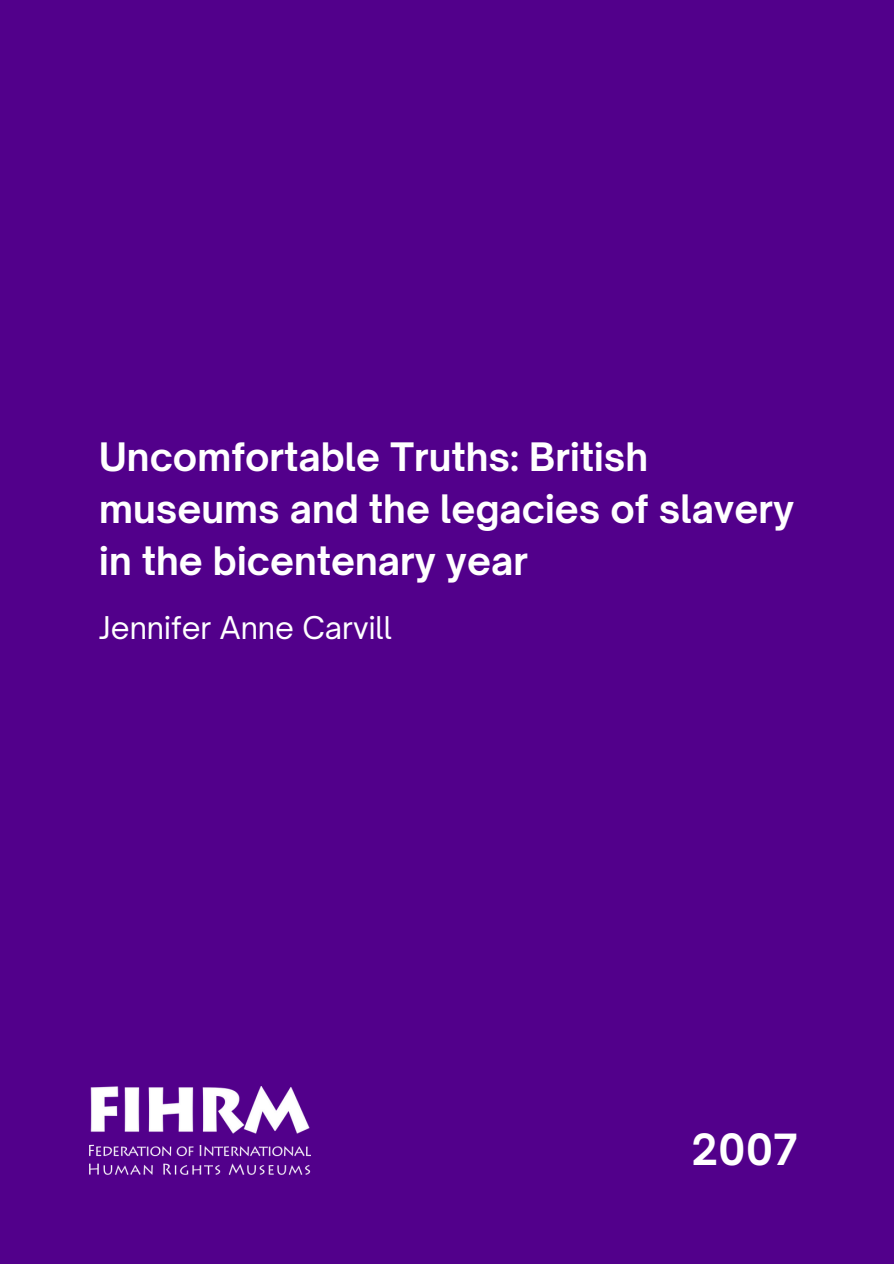
<style>
.page{position:relative;width:894px;height:1264px;background:#fff}
.page>*{position:absolute;margin:0;border:0;box-sizing:border-box;transform-origin:0 0}
.t1{font:700 41.1px "Open Sauce One";color:#fff}
.t2{font:700 37.5px/51.8px "Open Sauce One";color:#fff}
.t3{font:30px "Open Sauce One";color:#fff}
</style>
<div class="page">
<div style="left:0;top:0;width:893px;height:1263px;background:#52008b"></div>
<img style="left:89px;top:1086px;width:221px;height:88px">
<p class="t2" style="left:99px;top:431px;width:696px">Uncomfortable Truths: British museums and the legacies of slavery in the bicentenary year</p>
<h1 class="t3" style="left:99px;top:609px;width:294px">Jennifer Anne Carvill</h1>
<p class="t1" style="left:691px;top:1124px;width:108px">2007</p>
</div>
